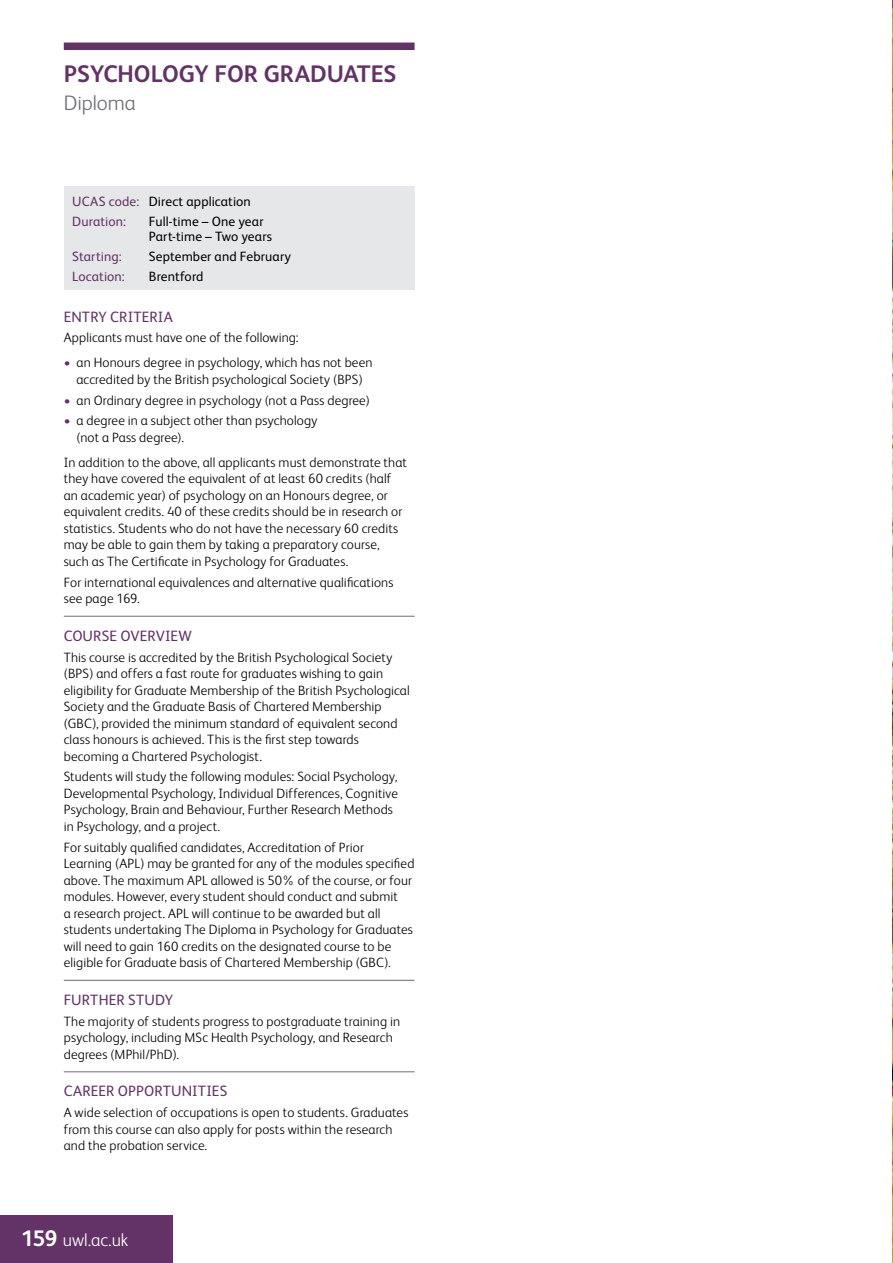
<style>
.page{position:relative;width:893px;height:1263px;background:#fff}
.page>*{position:absolute;margin:0;border:0;box-sizing:border-box;transform-origin:0 0}
.t1{font:700 24px "FS Albert";letter-spacing:-.005em;color:#633367}
.t2{font:300 21px "FS Albert";letter-spacing:-.005em;color:#6d6e71}
.t3{font:300 18px "FS Albert";letter-spacing:-.005em;color:#fff}
.t4{font:15px "FS Albert";letter-spacing:.01em;color:#633367}
.t5{font:300 13.5px/16.5px "FS Albert";letter-spacing:.01em;color:#000}
.t6{font:13.5px/20px "FS Albert";letter-spacing:.01em;color:#000}
.t7{font:13.5px "FS Albert";color:#633367}
.s1{color:#633367}
.s2{font-weight:400;color:#633367}
.s3{font-weight:700;font-size:22.5px}
</style>
<div class="page">
<img style="left:892px;top:0;width:1px;height:1263px">
<hr style="left:64px;top:616px;width:351px;height:1px;background:#6d6e71">
<hr style="left:64px;top:980px;width:351px;height:1px;background:#6d6e71">
<hr style="left:64px;top:1071px;width:351px;height:1px;background:#6d6e71">
<div style="left:64px;top:187px;width:351px;height:103px;background:#e6e7e8"></div>
<div style="left:64px;top:43px;width:351px;height:7px;background:#633367"></div>
<div style="left:0;top:1215px;width:172px;height:48px;background:#633367"></div>
<h1 class="t1" style="left:64px;top:57px;width:334px">PSYCHOLOGY FOR GRADUATES</h1>
<h2 class="t2" style="left:64px;top:89px;width:73px">Diploma</h2>
<p class="t6" style="left:72px;top:190px;width:180px;text-indent:37px"><span class="s1">code:</span> Direct application<br><span class="s1">Duration:</span></p>
<p class="t7" style="left:72px;top:192px;width:9px">UCAS</p>
<p class="t6" style="left:149px;top:212px;width:125px;line-height:15.8px">Full-time – One year<br>Part-time – Two years</p>
<p class="t7" style="left:72px;top:248px;width:51px">Starting:</p>
<p class="t6" style="left:149px;top:246px;width:144px">September and February</p>
<p class="t7" style="left:72px;top:268px;width:54px">Location:</p>
<p class="t6" style="left:149px;top:266px;width:56px">Brentford</p>
<p class="t4" style="left:64px;top:306px;width:111px">Entry criteria</p>
<p class="t5" style="left:64px;top:329px;width:236px">Applicants must have one of the following:</p>
<p class="t5" style="left:64px;top:354px;width:310px;text-align:center"><span class="s2">•</span> an Honours degree in psychology, which has not been accredited by the British psychological Society (BPS)</p>
<p class="t5" style="left:64px;top:391px;width:307px"><span class="s2">•</span> an Ordinary degree in psychology (not a Pass degree)</p>
<p class="t5" style="left:77px;top:412px;width:243px;text-indent:-13px"><span class="s2">•</span> a degree in a subject other than psychology (not a Pass degree).</p>
<p class="t5" style="left:64px;top:453px;width:345px">In addition to the above, all applicants must demonstrate that they have covered the equivalent of at least 60 credits (half an academic year) of psychology on an Honours degree, or equivalent credits. 40 of these credits should be in research or statistics. Students who do not have the necessary 60 credits may be able to gain them by taking a preparatory course, such as The Certificate in Psychology for Graduates.</p>
<p class="t5" style="left:64px;top:573px;width:331px">For international equivalences and alternative qualifications see page 169.</p>
<p class="t4" style="left:64px;top:626px;width:127px">Course overview</p>
<p class="t5" style="left:64px;top:648px;width:348px">This course is accredited by the British Psychological Society (BPS) and offers a fast route for graduates wishing to gain eligibility for Graduate Membership of the British Psychological Society and the Graduate Basis of Chartered Membership (GBC), provided the minimum standard of equivalent second class honours is achieved. This is the first step towards becoming a Chartered Psychologist.</p>
<p class="t5" style="left:64px;top:768px;width:336px">Students will study the following modules: Social Psychology, Developmental Psychology, Individual Differences, Cognitive Psychology, Brain and Behaviour, Further Research Methods in Psychology, and a project.</p>
<p class="t5" style="left:64px;top:838px;width:352px">For suitably qualified candidates, Accreditation of Prior Learning (APL) may be granted for any of the modules specified above. The maximum APL allowed is 50% of the course, or four modules. However, every student should conduct and submit<br>a research project. APL will continue to be awarded but all students undertaking The Diploma in Psychology for Graduates will need to gain 160 credits on the designated course to be eligible for Graduate basis of Chartered Membership (GBC).</p>
<p class="t4" style="left:64px;top:990px;width:111px">Further study</p>
<p class="t5" style="left:64px;top:1012px;width:338px">The majority of students progress to postgraduate training in psychology, including MSc Health Psychology, and Research degrees (MPhil/PhD).</p>
<p class="t4" style="left:64px;top:1081px;width:165px">Career opportunities</p>
<p class="t5" style="left:64px;top:1104px;width:346px">A wide selection of occupations is open to students. Graduates from this course can also apply for posts within the research and the probation service.</p>
<h3 class="t3" style="left:21px;top:1228px;width:109px"><span class="s3">159</span> uwl.ac.uk</h3>
</div>
